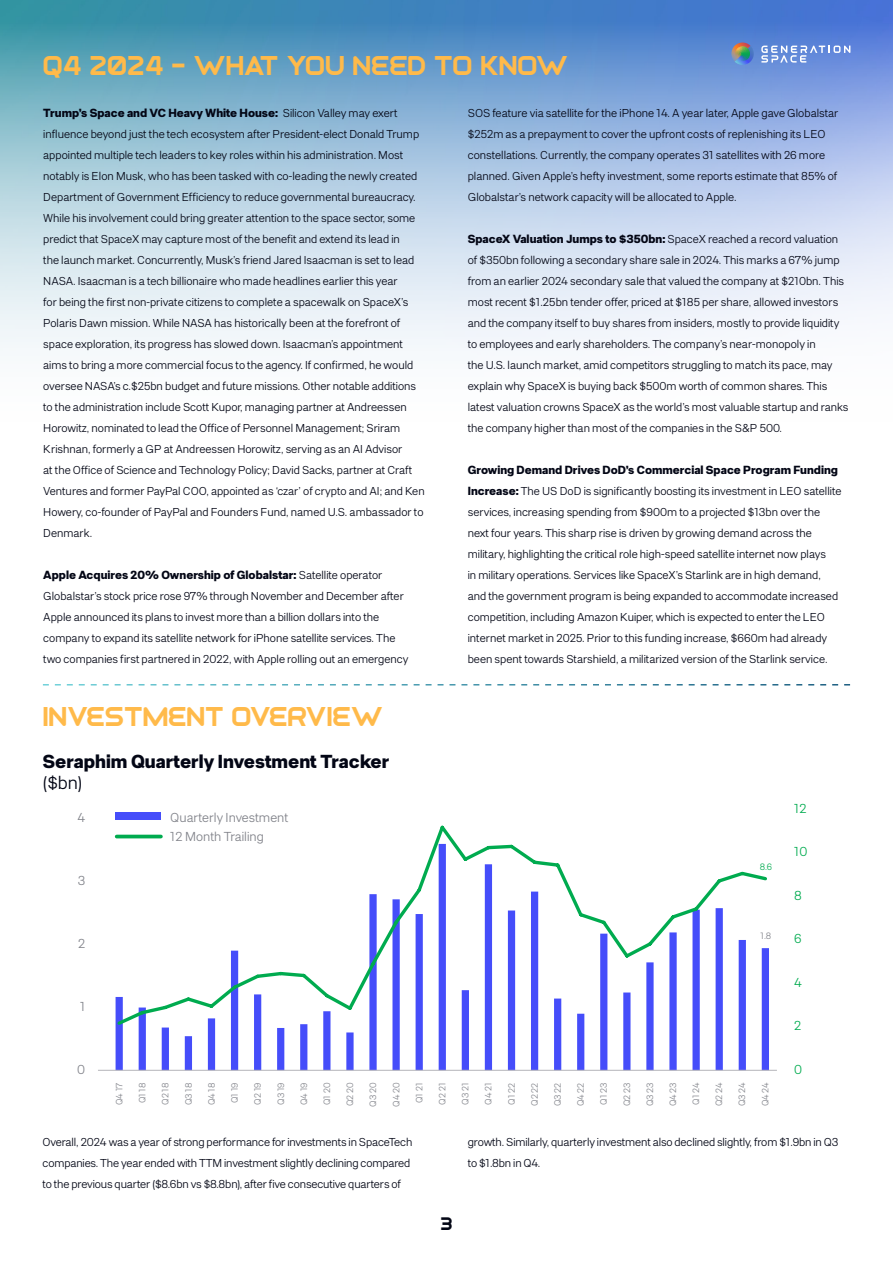
<style>
.page{position:relative;width:893px;height:1263px;background:#fff}
.page>*{position:absolute;margin:0;border:0;box-sizing:border-box;transform-origin:0 0}
.t1{font:27px "Osiris";letter-spacing:-.025em;color:#ffba4a}
.t2{font:700 18px "F37 Neuro";color:#030615}
.t3{font:18px "F37 Neuro";color:#030615}
.t4{font:18px "Osiris";color:#030615}
.t5{font:12.75px/19.2px "F37 Neuro";color:#81838a}
.t6{font:12.75px "F37 Neuro";color:#00ab4f}
.t7{font:11.25px/21px "F37 Neuro";color:#030615}
.t8{font:700 11.25px/21px "F37 Neuro";color:#030615}
.t9{font:9px "F37 Neuro";color:#81838a}
.t10{font:9px "F37 Neuro";color:#00ab4f}
.s1{font-weight:700}
.s2{font-weight:400}
</style>
<div class="page">
<img style="left:0;top:0;width:893px;height:351px">
<svg style="left:43px;top:684px;width:807px;height:1px"></svg>
<div style="left:116px;top:812px;width:45px;height:8px;background:#454dfa"></div>
<svg style="left:116px;top:1028px;width:653px;height:42px"></svg>
<svg style="left:115px;top:825px;width:654px;height:203px"></svg>
<hr style="left:98px;top:1070px;width:679px;height:1px;background:#b4b4b9">
<svg style="left:731px;top:43px;width:24px;height:23px"></svg>
<svg style="left:735px;top:46px;width:16px;height:16px"></svg>
<svg style="left:761px;top:46px;width:89px;height:17px;background:#88a5e2"></svg>
<h1 class="t1" style="left:43px;top:50px;width:527px">Q4 2024 - WHAT YOU NEED TO KNOW</h1>
<p class="t7" style="left:43px;top:102px;width:377px"><span class="s1">Trump’s Space and VC Heavy White House:</span> Silicon Valley may exert influence beyond just the tech ecosystem after President-elect Donald Trump appointed multiple tech leaders to key roles within his administration. M ost notably is Elon M usk, who has been tasked with co-leading the newly created Department of Government Efficiency to reduce governmental bureaucracy.<br>While his involvement could bring greater attention to the space sector, some predict that SpaceX may capture most of the benefit and extend its lead in<br>the launch market. Concurrently, M usk’s friend Jared I saacman is set to lead NASA</p>
<p class="t7" style="left:468px;top:102px;width:372px;text-indent:25px">feature via satellite for the iPhone 14. A year later, Apple gave Globalstar $252m as a prepayment to cover the upfront costs of replenishing its LEO constellations. Currently, the company operates 31 satellites with 26 more planned. Given Apple’s hefty investment, some reports estimate that 85% of Globalstar’s network capacity will be allocated to Apple.</p>
<p class="t7" style="left:468px;top:228px;width:382px"><span class="s1">SpaceX Valuation Jumps to $350bn:</span> SpaceX reached a record valuation of $350bn following a secondary share sale in 2024. This marks a 67% jump from an earlier 2024 secondary sale that valued the company at $210bn. This most recent $1.25bn tender offer, priced at $185 per share, allowed investors and the company itself to buy shares from insiders, mostly to provide liquidity to employees and early shareholders. The company’s near-monopoly in<br>the U.S. launch market, amid competitors struggling to match its pace, may explain why SpaceX is buying back $500m worth of common shares. This latest valuation crowns SpaceX as the world’s most valuable startup and ranks the company higher than most of the companies in the S&amp;P 500.</p>
<p class="t8" style="left:468px;top:459px;width:372px">Growing Demand Drives DoD’s Commercial Space Program Funding<br>Increase: <span class="s2">The US DoD is significantly boosting its investment in LEO</span></p>
<p class="t7" style="left:468px;top:102px;width:9px">SOS</p>
<p class="t7" style="left:43px;top:270px;width:367px;text-indent:30px">. Isaacman is a tech billionaire who made headlines earlier this year for being the first non-private citizens to complete a spacewalk on SpaceX’s<br>Polaris Dawn mission. While NASA</p>
<p class="t7" style="left:43px;top:312px;width:372px;text-indent:171px">has historically been at the forefront of space exploration, its progress has slowed down. I saacman’s appointment aims to bring a more commercial focus to the agency. If confirmed, he would oversee NASA</p>
<p class="t7" style="left:43px;top:375px;width:383px;text-indent:70px">’s c.$25bn budget and future missions. Other notable additions to the administration include Scott Kupor, managing partner at Andreessen Horowitz, nominated to lead the Office of Personnel M anagement; Sriram Krishnan, formerly a GP at Andreessen Horowitz, serving as an AI Advisor<br>at the Office of Science and Technology Policy; David Sacks, partner at Craft Ventures and former PayPal COO, appointed as ‘czar’ of crypto and AI ; and Ken Howery, co-founder of PayPal and Founders Fund, named U.S. ambassador to Denmark.</p>
<p class="t7" style="left:43px;top:564px;width:367px"><span class="s1">Apple Acquires 20% Ownership of Globalstar:</span> Satellite operator Globalstar’s stock price rose 97% through N ovember and December after Apple announced its plans to invest more than a billion dollars into the company to expand its satellite network for iPhone satellite services. The two companies first partnered in 2022, with Apple rolling out an emergency</p>
<p class="t7" style="left:468px;top:480px;width:375px;text-indent:336px">satellite services, increasing spending from $900m to a projected $13bn over the next four years. This sharp rise is driven by growing demand across the military, highlighting the critical role high-speed satellite internet now plays<br>in military operations. Services like SpaceX’s Starlink are in high demand, and the government program is being expanded to accommodate increased competition, including Amazon Kuiper, which is expected to enter the LEO internet market in 2025. Prior to this funding increase, $660m had already been spent towards Starshield, a militarized version of the Starlink service.</p>
<h1 class="t1" style="left:43px;top:701px;width:342px">INVESTMENT OVERVIEW</h1>
<h2 class="t2" style="left:43px;top:749px;width:348px">Seraphim Quarterly Investment Tracker</h2>
<h2 class="t3" style="left:43px;top:769px;width:41px">($bn)</h2>
<p class="t5" style="left:77px;top:806px;width:9px">4</p>
<p class="t5" style="left:170px;top:806px;width:120px">Quarterly I nvestment<br>12 Month Trailing</p>
<p class="t5" style="left:78px;top:869px;width:9px">3</p>
<p class="t5" style="left:78px;top:932px;width:9px">2</p>
<p class="t10" style="left:760px;top:860px;width:14px">8.6</p>
<p class="t9" style="left:760px;top:929px;width:12px">1.8</p>
<p class="t5" style="left:80px;top:995px;width:7px">1</p>
<p class="t5" style="left:77px;top:1058px;width:9px">0</p>
<p class="t9" style="left:113px;top:1105px;width:24px;rotate:-90deg">Q4 17</p>
<p class="t9" style="left:136px;top:1103px;width:23px;rotate:-90deg">Q1 18</p>
<p class="t9" style="left:159px;top:1105px;width:24px;rotate:-90deg">Q2 18</p>
<p class="t9" style="left:182px;top:1105px;width:24px;rotate:-90deg">Q3 18</p>
<p class="t9" style="left:205px;top:1105px;width:24px;rotate:-90deg">Q4 18</p>
<p class="t9" style="left:228px;top:1103px;width:22px;rotate:-90deg">Q1 19</p>
<p class="t9" style="left:251px;top:1105px;width:24px;rotate:-90deg">Q2 19</p>
<p class="t9" style="left:274px;top:1105px;width:24px;rotate:-90deg">Q3 19</p>
<p class="t9" style="left:297px;top:1105px;width:24px;rotate:-90deg">Q4 19</p>
<p class="t9" style="left:320px;top:1105px;width:24px;rotate:-90deg">Q1 20</p>
<p class="t9" style="left:343px;top:1106px;width:26px;rotate:-90deg">Q2 20</p>
<p class="t9" style="left:366px;top:1107px;width:26px;rotate:-90deg">Q3 20</p>
<p class="t9" style="left:389px;top:1107px;width:26px;rotate:-90deg">Q4 20</p>
<p class="t9" style="left:412px;top:1103px;width:22px;rotate:-90deg">Q1 21</p>
<p class="t9" style="left:435px;top:1104px;width:24px;rotate:-90deg">Q2 21</p>
<p class="t9" style="left:459px;top:1105px;width:24px;rotate:-90deg">Q3 21</p>
<p class="t9" style="left:482px;top:1105px;width:24px;rotate:-90deg">Q4 21</p>
<p class="t9" style="left:505px;top:1104px;width:24px;rotate:-90deg">Q1 22</p>
<p class="t9" style="left:528px;top:1106px;width:25px;rotate:-90deg">Q2 22</p>
<p class="t9" style="left:551px;top:1106px;width:25px;rotate:-90deg">Q3 22</p>
<p class="t9" style="left:574px;top:1106px;width:25px;rotate:-90deg">Q4 22</p>
<p class="t9" style="left:597px;top:1105px;width:24px;rotate:-90deg">Q1 23</p>
<p class="t9" style="left:620px;top:1106px;width:25px;rotate:-90deg">Q2 23</p>
<p class="t9" style="left:643px;top:1106px;width:25px;rotate:-90deg">Q3 23</p>
<p class="t9" style="left:666px;top:1106px;width:26px;rotate:-90deg">Q4 23</p>
<p class="t9" style="left:689px;top:1105px;width:24px;rotate:-90deg">Q1 24</p>
<p class="t9" style="left:758px;top:1106px;width:26px;rotate:-90deg">Q4 24</p>
<p class="t9" style="left:712px;top:1106px;width:25px;rotate:-90deg">Q2 24</p>
<p class="t9" style="left:735px;top:1106px;width:25px;rotate:-90deg">Q3 24</p>
<p class="t6" style="left:794px;top:798px;width:14px">12</p>
<p class="t6" style="left:794px;top:842px;width:15px">10</p>
<p class="t6" style="left:794px;top:885px;width:9px">8</p>
<p class="t6" style="left:794px;top:929px;width:9px">6</p>
<p class="t6" style="left:794px;top:972px;width:9px">4</p>
<p class="t6" style="left:794px;top:1016px;width:9px">2</p>
<p class="t6" style="left:794px;top:1059px;width:9px">0</p>
<p class="t7" style="left:43px;top:1131px;width:371px">Overall, 2024 was a year of strong performance for investments in SpaceTech companies. The year ended with TTM</p>
<p class="t7" style="left:43px;top:1152px;width:369px;text-indent:182px">investment slightly declining compared to the previous quarter ($8.6bn vs $8.8bn), after five consecutive quarters of</p>
<p class="t7" style="left:468px;top:1131px;width:372px">growth. Similarly, quarterly investment also declined slightly, from $1.9bn in Q3 to $1.8bn in Q4.</p>
<h2 class="t4" style="left:440px;top:1213px;width:14px">3</h2>
</div>
